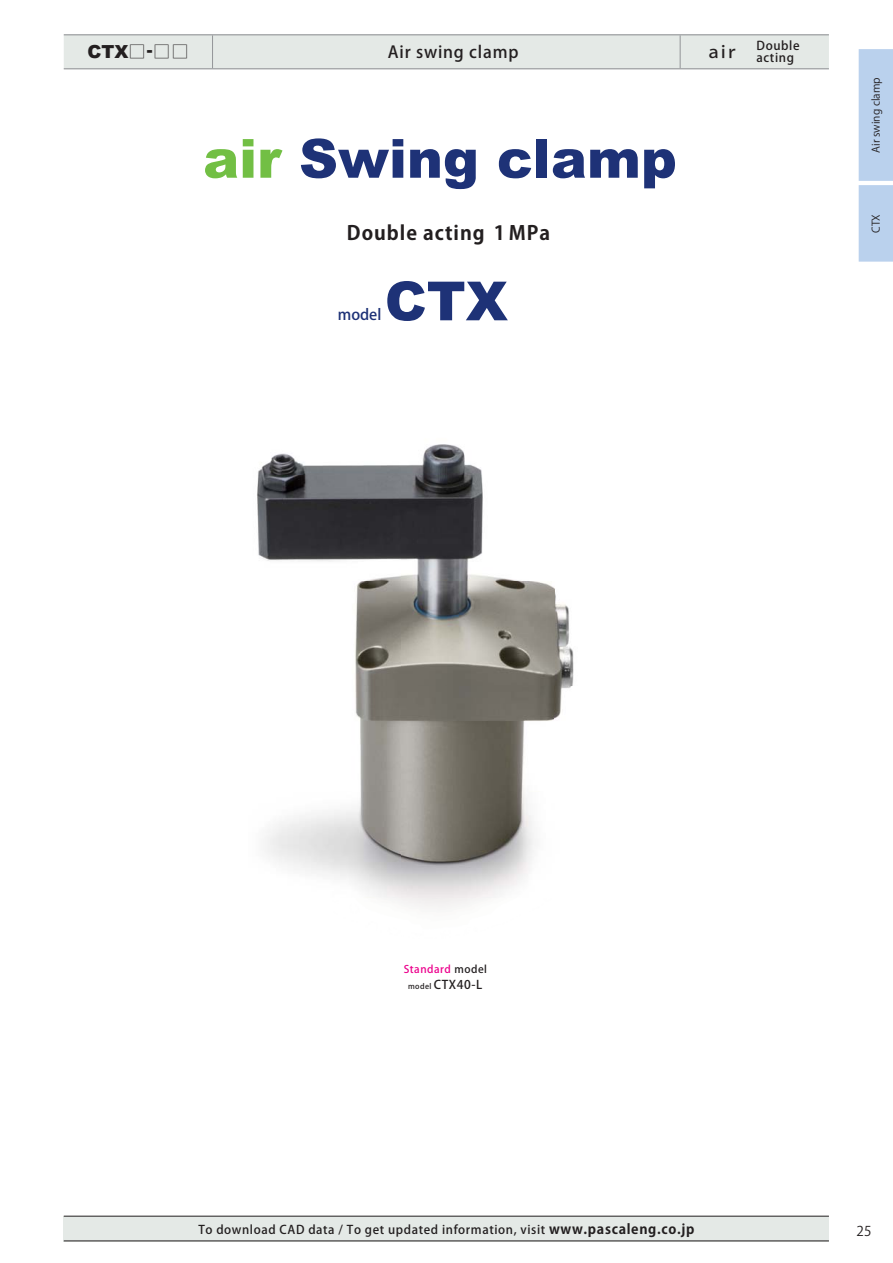
<style>
.page{position:relative;width:893px;height:1263px;background:#fff}
.page>*{position:absolute;margin:0;border:0;box-sizing:border-box;transform-origin:0 0}
.t1{font:900 54px "Arial";color:#1e3277}
.t2{font:19.5px "Koz Go Pro Bold 90 msp RKSJ H";letter-spacing:.05em;color:#231f20}
.t3{font:900 18px "Arial";color:#231f20}
.t4{font:16.5px "Koz Go Pro Medium 90 msp RKSJ H";letter-spacing:.05em;color:#231f20}
.t5{font:15px "Koz Go Pro Medium 90 msp RKSJ H";color:#1e3277}
.t6{font:13.5px "Koz Go Pro Regular 90 msp RKSJ H";color:#231f20}
.t7{font:12px/12px "Koz Go Pro Medium 90 msp RKSJ H";letter-spacing:.05em;color:#231f20}
.t8{font:10.5px "Koz Go Pro Regular 90 msp RKSJ H";color:#231f20}
.t9{font:10.5px "Koz Go Pro Medium 90 msp RKSJ H";letter-spacing:.05em;color:#ec008c}
.s1{font-family:"Koz Go Pro Extra Light 90 msp RKSJ H";font-weight:400;font-size:17.25px}
.s2{font-size:17.25px}
.s3{color:#72bf44}
.s4{color:#231f20}
.s5{font-size:7.5px}
.s6{font-family:"Koz Go Pro Bold 90 msp RKSJ H";font-size:13.5px}
</style>
<div class="page">
<div style="left:64px;top:1216px;width:765px;height:25px;background:#e4e9e6"></div>
<hr style="left:64px;top:1216px;width:765px;height:1px;background:#231f20">
<hr style="left:64px;top:1241px;width:765px;height:1px;background:#231f20">
<div style="left:64px;top:35px;width:765px;height:33px;background:#e4e9e6"></div>
<hr style="left:212px;top:35px;width:1px;height:33px;background:#939598">
<hr style="left:680px;top:35px;width:1px;height:33px;background:#939598">
<hr style="left:64px;top:34px;width:765px;height:1px;background:#939598">
<hr style="left:64px;top:68px;width:765px;height:1px;background:#939598">
<div style="left:859px;top:49px;width:34px;height:213px;background:#bad1ed"></div>
<img style="left:257px;top:444px;width:317px;height:465px">
<h3 class="t3" style="left:88px;top:38px;width:103px">CTX<span class="s1">□</span><span class="s2">-</span><span class="s1">□□</span></h3>
<h3 class="t4" style="left:388px;top:46px;width:132px">Air swing clamp</h3>
<h3 class="t4" style="left:706px;top:46px;width:52px">ａｉｒ　</h3>
<p class="t7" style="left:756px;top:41px;width:45px">Double acting</p>
<h1 class="t1" style="left:203px;top:118px;width:475px"><span class="s3">air</span> Swing clamp</h1>
<h2 class="t2" style="left:347px;top:226px;width:205px">Double acting 1 MPa</h2>
<h1 class="t1" style="left:385px;top:261px;width:124px">CTX</h1>
<p class="t5" style="left:338px;top:309px;width:45px">model</p>
<p class="t8" style="left:872px;top:153px;width:77px;rotate:-90deg">Air swing clamp</p>
<p class="t8" style="left:872px;top:233px;width:20px;rotate:-90deg">CTX</p>
<p class="t9" style="left:404px;top:965px;width:85px">Standard <span class="s4">model</span></p>
<p class="t7" style="left:408px;top:980px;width:76px"><span class="s5">model</span> CTX40-L</p>
<p class="t7" style="left:198px;top:1225px;width:497px">To download CAD data / To get updated information, visit <span class="s6">www.pascaleng.co.jp</span></p>
<p class="t6" style="left:856px;top:1226px;width:16px">25</p>
</div>
